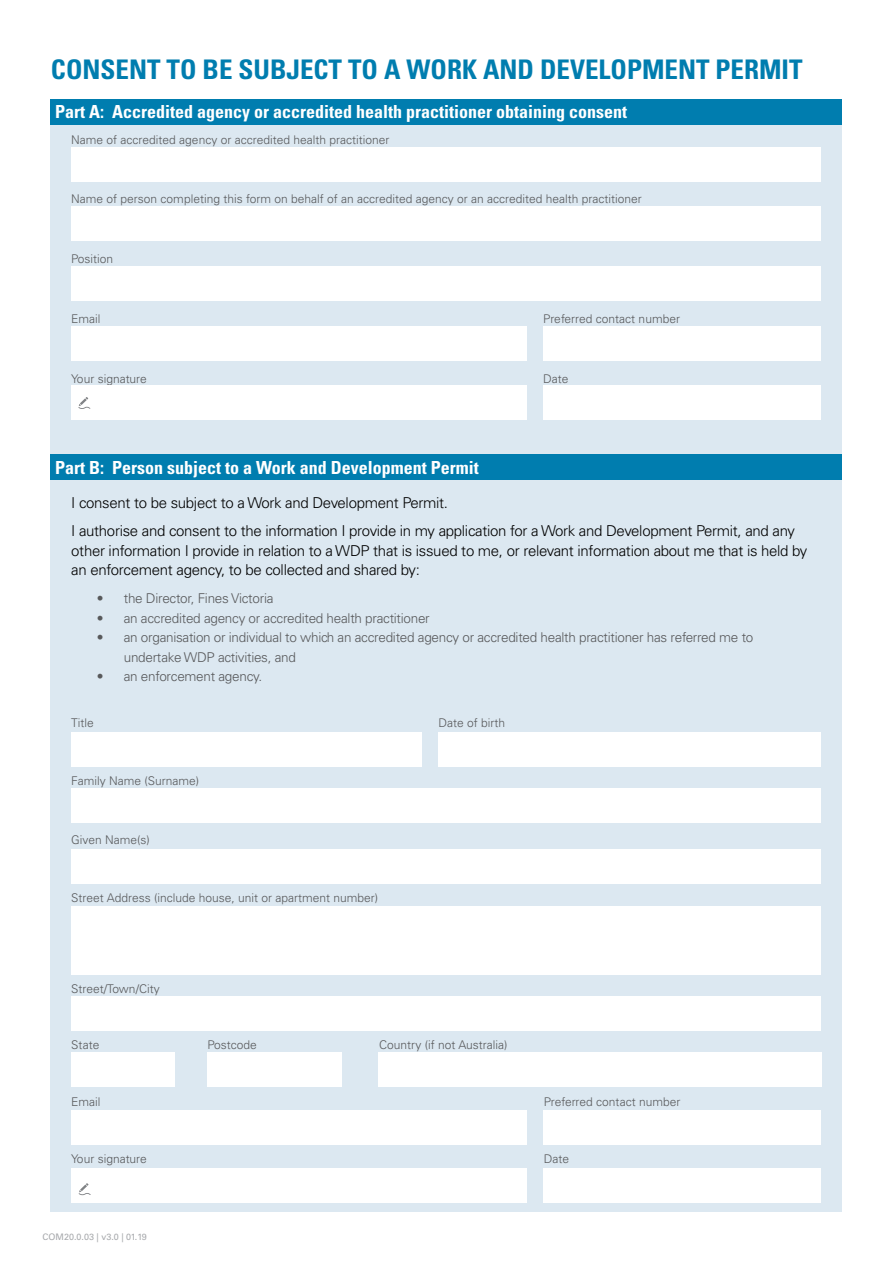
<style>
.page{position:relative;width:893px;height:1263px;background:#fff}
.page>*{position:absolute;margin:0;border:0;box-sizing:border-box;transform-origin:0 0}
.Subhead_1{font:700 condensed 27px "Univers LT Std";color:#007daf}
.Subhead_1-2{font:700 condensed 18px "Univers LT Std";color:#fff}
.Body_Text{font:300 15px/19.5px "Univers LT Std";letter-spacing:-.02em;color:#000}
.t1{font:300 13.5px/19.5px "Univers LT Std";letter-spacing:-.02em;color:#58595b}
.Caption_Title{font:300 12px "Univers LT Std";color:#58595b}
.t2{font:9px "Univers LT Std";color:#a7a9ac}
</style>
<div class="page">
<div style="left:51px;top:124px;width:791px;height:1088px;background:#dce8f1"></div>
<div style="left:51px;top:99px;width:791px;height:25px;background:#007daf"></div>
<div style="left:51px;top:454px;width:791px;height:26px;background:#007daf"></div>
<div style="left:71px;top:147px;width:750px;height:34px;background:#fff"></div>
<div style="left:71px;top:207px;width:750px;height:34px;background:#fff"></div>
<div style="left:71px;top:267px;width:750px;height:34px;background:#fff"></div>
<div style="left:71px;top:326px;width:456px;height:34px;background:#fff"></div>
<div style="left:71px;top:1110px;width:456px;height:34px;background:#fff"></div>
<div style="left:543px;top:326px;width:277px;height:34px;background:#fff"></div>
<div style="left:543px;top:1110px;width:277px;height:34px;background:#fff"></div>
<div style="left:543px;top:386px;width:277px;height:34px;background:#fff"></div>
<div style="left:543px;top:1168px;width:277px;height:34px;background:#fff"></div>
<div style="left:438px;top:732px;width:382px;height:34px;background:#fff"></div>
<div style="left:71px;top:386px;width:456px;height:34px;background:#fff"></div>
<svg style="left:78px;top:397px;width:12px;height:12px"></svg>
<div style="left:71px;top:1168px;width:456px;height:34px;background:#fff"></div>
<svg style="left:79px;top:1183px;width:12px;height:12px"></svg>
<div style="left:71px;top:788px;width:750px;height:34px;background:#fff"></div>
<div style="left:71px;top:849px;width:750px;height:34px;background:#fff"></div>
<div style="left:71px;top:996px;width:750px;height:35px;background:#fff"></div>
<div style="left:71px;top:1053px;width:103px;height:34px;background:#fff"></div>
<div style="left:207px;top:1053px;width:135px;height:34px;background:#fff"></div>
<div style="left:378px;top:1053px;width:443px;height:34px;background:#fff"></div>
<div style="left:71px;top:906px;width:750px;height:68px;background:#fff"></div>
<div style="left:71px;top:732px;width:351px;height:34px;background:#fff"></div>
<p class="Subhead_1" style="left:51px;top:53px;width:753px">CONSENT TO BE SUBJECT TO A WORK AND DEVELOPMENT PERMIT</p>
<p class="Subhead_1-2" style="left:55px;top:101px;width:573px">Part A: Accredited agency or accredited health practitioner obtaining consent</p>
<p class="Caption_Title" style="left:71px;top:132px;width:320px">Name of accredited agency or accredited health practitioner</p>
<p class="Caption_Title" style="left:71px;top:192px;width:572px">Name of person completing this form on behalf of an accredited agency or an accredited health practitioner</p>
<p class="Caption_Title" style="left:71px;top:252px;width:44px">Position</p>
<p class="Caption_Title" style="left:71px;top:311px;width:31px">Email</p>
<p class="Caption_Title" style="left:71px;top:371px;width:77px">Your signature</p>
<p class="Subhead_1-2" style="left:55px;top:456px;width:425px">Part B: Person subject to a Work and Development Permit</p>
<p class="Caption_Title" style="left:543px;top:311px;width:138px">Preferred contact number</p>
<p class="Caption_Title" style="left:543px;top:371px;width:27px">Date</p>
<p class="Body_Text" style="left:71px;top:493px;width:378px">I consent to be subject to a Work and Development Permit.</p>
<p class="Body_Text" style="left:71px;top:521px;width:738px">I authorise and consent to the information I provide in my application for a Work and Development Permit, and any other information I provide in relation to a WDP that is issued to me, or relevant information about me that is held by an enforcement agency, to be collected and shared by:</p>
<p class="t1" style="left:97px;top:589px;width:178px">• the Director, Fines Victoria</p>
<p class="t1" style="left:97px;top:608px;width:335px">• an accredited agency or accredited health practitioner</p>
<p class="t1" style="left:124px;top:628px;width:631px;text-indent:-27px">• an organisation or individual to which an accredited agency or accredited health practitioner has referred me to undertake WDP activities, and</p>
<p class="t1" style="left:97px;top:667px;width:167px">• an enforcement agency.</p>
<p class="Caption_Title" style="left:71px;top:716px;width:24px">Title</p>
<p class="Caption_Title" style="left:71px;top:773px;width:129px">Family Name (Surname)</p>
<p class="Caption_Title" style="left:71px;top:833px;width:80px">Given Name(s)</p>
<p class="Caption_Title" style="left:71px;top:890px;width:308px">Street Address (include house, unit or apartment number)</p>
<p class="Caption_Title" style="left:71px;top:982px;width:90px">Street/Town/City</p>
<p class="Caption_Title" style="left:439px;top:716px;width:68px">Date of birth</p>
<p class="Caption_Title" style="left:71px;top:1038px;width:30px">State</p>
<p class="Caption_Title" style="left:208px;top:1038px;width:51px">Postcode</p>
<p class="Caption_Title" style="left:379px;top:1038px;width:130px">Country (if not Australia)</p>
<p class="Caption_Title" style="left:71px;top:1094px;width:31px">Email</p>
<p class="Caption_Title" style="left:71px;top:1152px;width:77px">Your signature</p>
<p class="t2" style="left:43px;top:1232px;width:106px">COM20.0.03 | v3.0 | 01.19</p>
<p class="Caption_Title" style="left:544px;top:1094px;width:138px">Preferred contact number</p>
<p class="Caption_Title" style="left:544px;top:1152px;width:27px">Date</p>
</div>
